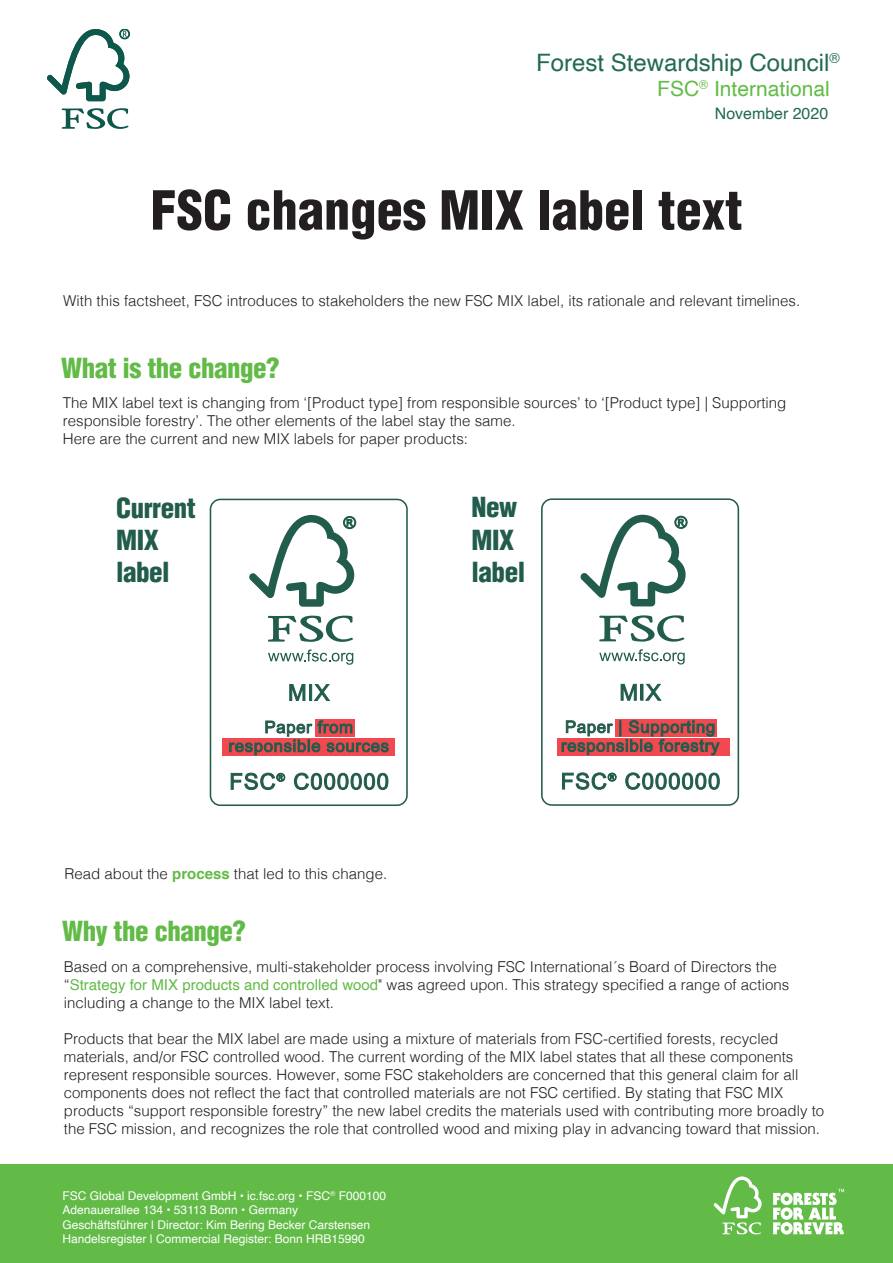
<style>
.page{position:relative;width:893px;height:1263px;background:#fff}
.page>*{position:absolute;margin:0;border:0;box-sizing:border-box;transform-origin:0 0}
.t1{font:900 condensed 52.5px "Helvetica LT Std";color:#231f20}
.t2{font:900 condensed 27px "Helvetica LT Std";letter-spacing:-.02em;color:#62bb47}
.t3{font:900 condensed 27px/32.4px "Helvetica LT Std";letter-spacing:-.02em;color:#225c4c}
.t4{font:24px "Helvetica";color:#226b4d}
.t5{font:21px "Helvetica";color:#62bb47}
.t6{font:15.9px "Helvetica";color:#226b4d}
.t7{font:300 15px/18px "Helvetica";color:#231f20}
.t8{font:12px/14.4px "Helvetica";color:#fff}
.s1{font-weight:700;color:#62bb47}
.s2{font-weight:400;color:#62bb47}
</style>
<div class="page">
<div style="left:615px;top:719px;width:102px;height:18px;background:#f1494f"></div>
<div style="left:558px;top:739px;width:172px;height:17px;background:#f1494f"></div>
<div style="left:315px;top:719px;width:39px;height:17px;background:#f1494f"></div>
<div style="left:223px;top:738px;width:172px;height:17px;background:#f1494f"></div>
<div style="left:1px;top:1164px;width:892px;height:99px;background:#62bb47"></div>
<svg style="left:714px;top:1176px;width:48px;height:58px"></svg>
<svg style="left:773px;top:1189px;width:71px;height:45px"></svg>
<svg style="left:62px;top:108px;width:67px;height:21px"></svg>
<svg style="left:47px;top:29px;width:83px;height:72px"></svg>
<div style="left:210px;top:499px;width:198px;height:307px;border:2px solid #225c4c;border-radius:10px"></div>
<svg style="left:249px;top:515px;width:107px;height:92px"></svg>
<svg style="left:268px;top:616px;width:85px;height:26px"></svg>
<svg style="left:268px;top:649px;width:85px;height:16px"></svg>
<svg style="left:289px;top:684px;width:17px;height:17px"></svg>
<div style="left:309px;top:684px;width:3px;height:17px;background:#225c4c;border:1px solid #225c4c"></div>
<svg style="left:313px;top:684px;width:17px;height:17px"></svg>
<svg style="left:229px;top:720px;width:160px;height:35px"></svg>
<svg style="left:230px;top:772px;width:55px;height:18px"></svg>
<svg style="left:294px;top:772px;width:95px;height:18px"></svg>
<div style="left:541px;top:498px;width:198px;height:308px;border:2px solid #225c4c;border-radius:10px"></div>
<svg style="left:580px;top:515px;width:108px;height:91px"></svg>
<svg style="left:599px;top:615px;width:86px;height:27px"></svg>
<svg style="left:599px;top:649px;width:86px;height:15px"></svg>
<svg style="left:620px;top:683px;width:42px;height:18px"></svg>
<svg style="left:561px;top:720px;width:159px;height:35px"></svg>
<svg style="left:562px;top:772px;width:54px;height:18px"></svg>
<svg style="left:625px;top:772px;width:95px;height:18px"></svg>
<h3 class="t4" style="left:536px;top:44px;width:305px">Forest Stewardship Council<sup>®</sup></h3>
<h3 class="t5" style="left:657px;top:73px;width:174px">FSC<sup>®</sup> International</h3>
<p class="t6" style="left:715px;top:101px;width:115px">November 2020</p>
<h1 class="t1" style="left:150px;top:177px;width:594px">FSC changes MIX label text</h1>
<p class="t7" style="left:63px;top:291px;width:738px">With this factsheet, FSC introduces to stakeholders the new FSC MIX label, its rationale and relevant timelines.</p>
<h2 class="t2" style="left:61px;top:350px;width:220px">What is the change?</h2>
<p class="t7" style="left:63px;top:393px;width:725px">The MIX label text is changing from ‘[Product type] from responsible sources’ to ‘[Product type] | Supporting responsible forestry’. The other elements of the label stay the same.<br>Here are the current and new MIX labels for paper products:</p>
<h2 class="t3" style="left:116px;top:491px;width:81px">Current<br>MIX label</h2>
<h2 class="t3" style="left:472px;top:491px;width:55px">New<br>MIX label</h2>
<p class="t7" style="left:65px;top:863px;width:324px">Read about the <span class="s1">process</span> that led to this change.</p>
<h2 class="t2" style="left:62px;top:914px;width:185px">Why the change?</h2>
<p class="t7" style="left:64px;top:956px;width:727px">Based on a comprehensive, multi-stakeholder process involving FSC International´s Board of Directors the “<span class="s2">Strategy for MIX products and controlled wood</span>" was agreed upon. This strategy specified a range of actions including a change to the MIX label text.</p>
<p class="t7" style="left:64px;top:1028px;width:762px">Products that bear the MIX label are made using a mixture of materials from FSC-certified forests, recycled materials, and/or FSC controlled wood. The current wording of the MIX label states that all these components represent responsible sources. However, some FSC stakeholders are concerned that this general claim for all components does not reflect the fact that controlled materials are not FSC certified. By stating that FSC MIX products “support responsible forestry” the new label credits the materials used with contributing more broadly to the FSC mission, and recognizes the role that controlled wood and mixing play in advancing toward that mission.</p>
<p class="t8" style="left:62px;top:1189px;width:325px">FSC Global Development GmbH • ic.fsc.org • FSC<sup>®</sup> F000100<br>Adenauerallee 134 • 53113 Bonn • Germany Geschäftsführer | Director: Kim Bering Becker Carstensen Handelsregister | Commercial Register: Bonn HRB15990</p>
</div>
